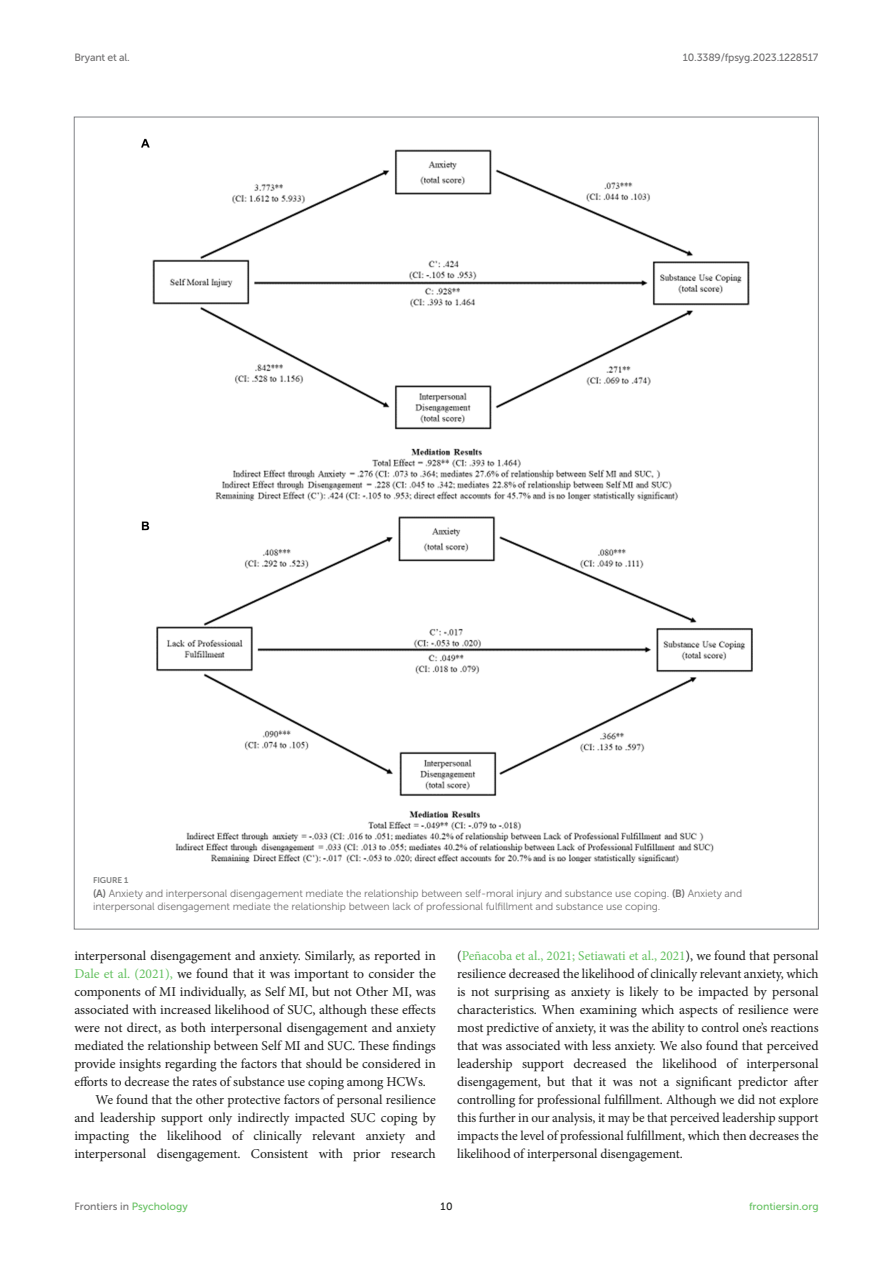
<style>
.page{position:relative;width:893px;height:1263px;background:#fff}
.page>*{position:absolute;margin:0;border:0;box-sizing:border-box;transform-origin:0 0}
.TEXT{font:13.5px/18px "Minion Pro";letter-spacing:-.01em;color:#1b1c1b;text-align:justify}
.FIG_LEG{font:10.5px/13.5px "Museo Sans 300";letter-spacing:-.01em;color:#706f70}
.t1{font:10.5px "Museo Sans 500";letter-spacing:-.015em;color:#706f70}
.t2{font:10.5px "Museo Sans 500";color:#65c161}
.t3{font:10.5px "Museo Sans 500";color:#1b1c1b}
.FIG_HD{font:8.25px "Museo Sans 700";letter-spacing:-.01em;color:#7e7f7f}
.s1{font-family:"Museo Sans 700"}
.s2{color:#65c161}
</style>
<div class="page">
<img style="left:141px;top:138px;width:612px;height:725px">
<p class="t1" style="left:74px;top:51px;width:57px">Bryant et al.</p>
<p class="t1" style="left:683px;top:51px;width:137px">10.3389/fpsyg.2023.1228517</p>
<p class="FIG_HD" style="left:93px;top:876px;width:37px">FIGURE 1</p>
<p class="FIG_LEG" style="left:93px;top:886px;width:650px"><span class="s1">(A)</span> Anxiety and interpersonal disengagement mediate the relationship between self-moral injury and substance use coping. <span class="s1">(B)</span> Anxiety and interpersonal disengagement mediate the relationship between lack of professional fulfillment and substance use coping.</p>
<p class="TEXT" style="left:74px;top:947px;width:363px">interpersonal disengagement and anxiety. Similarly, as reported in <span class="s2">Dale et al. (2021),</span> we found that it was important to consider the components of MI individually, as Self MI, but not Other MI, was associated with increased likelihood of SUC, although these effects were not direct, as both interpersonal disengagement and anxiety mediated the relationship between Self MI and SUC. These findings provide insights regarding the factors that should be considered in efforts to decrease the rates of substance use coping among HCWs.</p>
<p class="TEXT" style="left:74px;top:1091px;width:363px;text-indent:21px">We found that the other protective factors of personal resilience and leadership support only indirectly impacted SUC coping by impacting the likelihood of clinically relevant anxiety and interpersonal disengagement. Consistent with prior research</p>
<p class="TEXT" style="left:457px;top:947px;width:363px">(<span class="s2">Peñacoba et al., 2021; Setiawati et al., 2021</span>), we found that personal resilience decreased the likelihood of clinically relevant anxiety, which is not surprising as anxiety is likely to be impacted by personal characteristics. When examining which aspects of resilience were most predictive of anxiety, it was the ability to control one’s reactions that was associated with less anxiety. We also found that perceived leadership support decreased the likelihood of interpersonal disengagement, but that it was not a significant predictor after controlling for professional fulfillment. Although we did not explore this further in our analysis, it may be that perceived leadership support impacts the level of professional fulfillment, which then decreases the likelihood of interpersonal disengagement.</p>
<p class="t1" style="left:74px;top:1200px;width:115px">Frontiers in <span class="s2">Psychology</span></p>
<p class="t3" style="left:440px;top:1200px;width:14px">10</p>
<p class="t2" style="left:749px;top:1200px;width:71px">frontiersin.org</p>
</div>
